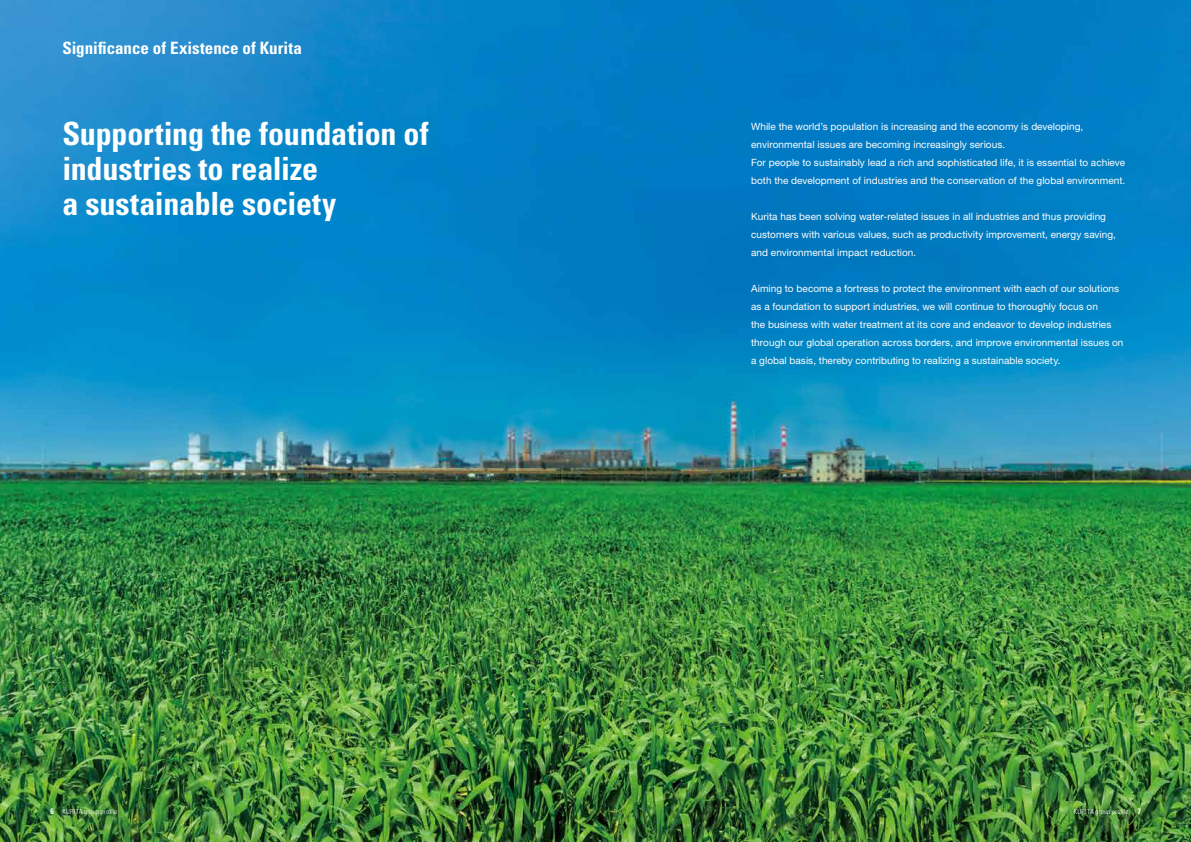
<style>
.page{position:relative;width:1191px;height:842px;background:#fff}
.page>*{position:absolute;margin:0;border:0;box-sizing:border-box;transform-origin:0 0}
.t1{font:700 condensed 32px/35px "Univers LT Std";letter-spacing:-.005em;color:#fff}
.t2{font:700 condensed 17px "Univers LT Std";color:#fff}
.t3{font:10px/18px "Helvetica Neue LT Std";letter-spacing:.005em;color:#fff}
.t4{font:300 condensed 7px "Univers LT Std";letter-spacing:.025em;color:#fff}
.s1{font-weight:700;font-size:8px}
</style>
<div class="page">
<img style="left:0;top:0;width:1191px;height:842px">
<h2 class="t2" style="left:62px;top:37px;width:241px">Significance of Existence of Kurita</h2>
<h1 class="t1" style="left:62px;top:116px;width:368px">Supporting the foundation of industries to realize<br>a sustainable society</h1>
<p class="t3" style="left:751px;top:117px;width:376px">While the world’s population is increasing and the economy is developing, environmental issues are becoming increasingly serious.<br>For people to sustainably lead a rich and sophisticated life, it is essential to achieve both the development of industries and the conservation of the global environment.</p>
<p class="t3" style="left:751px;top:207px;width:366px">Kurita has been solving water-related issues in all industries and thus providing customers with various values, such as productivity improvement, energy saving, and environmental impact reduction.</p>
<p class="t3" style="left:751px;top:279px;width:374px">Aiming to become a fortress to protect the environment with each of our solutions as a foundation to support industries, we will continue to thoroughly focus on<br>the business with water treatment at its core and endeavor to develop industries through our global operation across borders, and improve environmental issues on a global basis, thereby contributing to realizing a sustainable society.</p>
<p class="t4" style="left:50px;top:807px;width:68px"><span class="s1">6</span> KURITA group profile</p>
<p class="t4" style="left:1073px;top:807px;width:69px">KURITA group profile <span class="s1">7</span></p>
</div>
